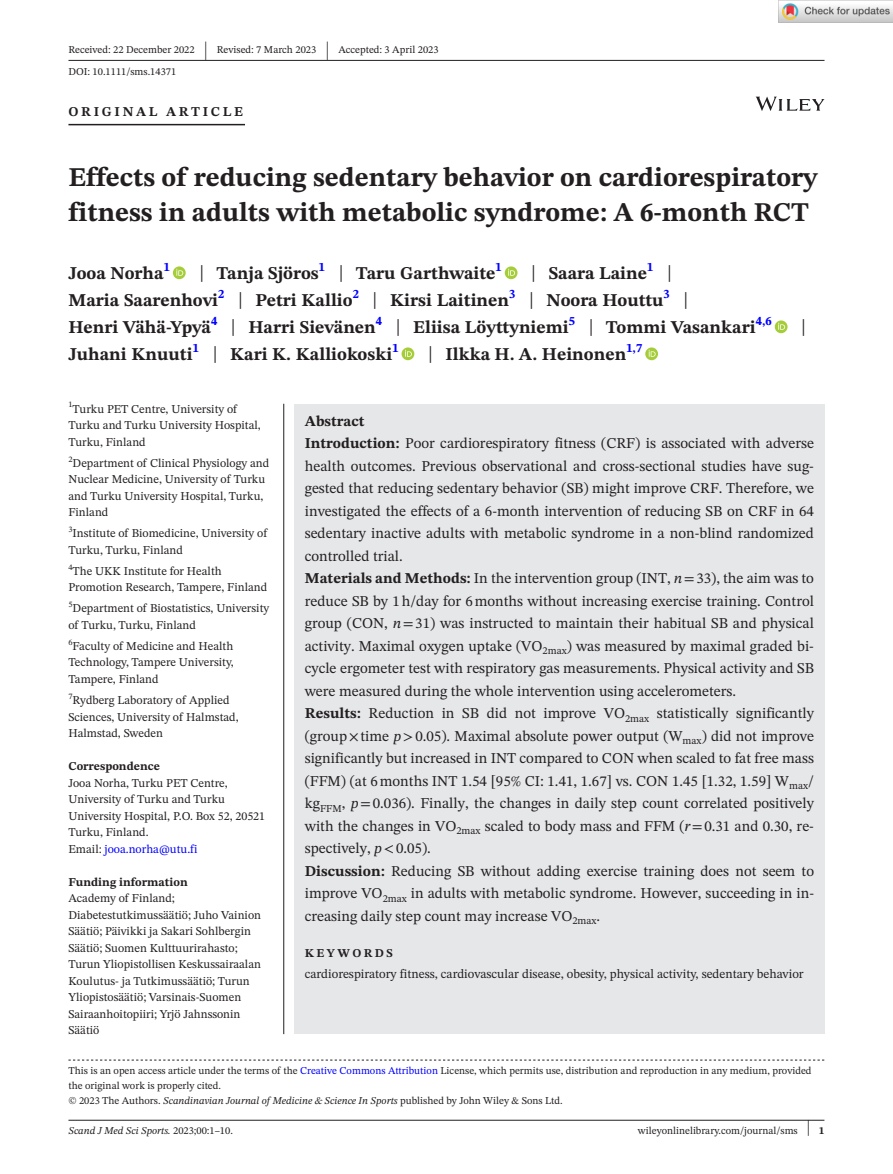
<style>
.page{position:relative;width:893px;height:1174px;background:#fff}
.page>*{position:absolute;margin:0;border:0;box-sizing:border-box;transform-origin:0 0}
.t1{font:700 27px/34.5px "STIX Two Text";color:#231f20}
.t2{font:25.65px "STIX Two Text";color:#231f20;scale:.49 1}
.t3{font:23.4px "STIX Two Text";color:#231f20;scale:.77 1}
.t4{font:700 18px/27px "STIX Two Text";color:#231f20}
.t5{font:15px/22.5px "STIX Two Text";color:#231f20}
.t6{font:700 13.5px "STIX Two Text";letter-spacing:.2em;color:#231f20}
.t7{font:12.75px "STIX Two Text";color:#231f20}
.t8{font:12px/16.5px "STIX Two Text";color:#231f20}
.t9{font:700 12px "STIX Two Text";color:#231f20}
.t10{font:700 12px "STIX Two Text";letter-spacing:.2em;color:#231f20}
.t11{font:10.5px/15px "STIX Two Text";color:#231f20}
.t12{font:italic 10.5px "STIX Two Text";color:#231f20}
.s1{font-weight:400;font-size:23.4px}
.s2{color:#00f}
.s3{font-weight:700}
.s4{font-style:italic}
.s5{font-family:"STIX"}
.s6{font-style:normal}
.s7{font-size:22.2px}
</style>
<div class="page">
<hr style="left:68px;top:1119px;width:756px;height:1px;background:#231f20">
<svg style="left:756px;top:97px;width:68px;height:14px"></svg>
<hr style="left:68px;top:60px;width:756px;height:1px;background:#231f20">
<hr style="left:68px;top:124px;width:177px;height:1px;background:#231f20">
<svg style="left:173px;top:266px;width:13px;height:13px"></svg>
<svg style="left:176px;top:269px;width:7px;height:7px"></svg>
<div style="left:505px;top:266px;width:12px;height:13px;background:#a5cd39;border-radius:50%"></div>
<svg style="left:508px;top:269px;width:7px;height:7px"></svg>
<div style="left:775px;top:320px;width:12px;height:13px;background:#a5cd39;border-radius:50%"></div>
<svg style="left:778px;top:323px;width:7px;height:7px"></svg>
<div style="left:402px;top:347px;width:12px;height:13px;background:#a5cd39;border-radius:50%"></div>
<svg style="left:405px;top:350px;width:7px;height:7px"></svg>
<svg style="left:645px;top:347px;width:13px;height:13px"></svg>
<svg style="left:649px;top:350px;width:7px;height:7px"></svg>
<svg style="left:68px;top:1059px;width:756px;height:1px"></svg>
<hr style="left:283px;top:404px;width:1px;height:630px;background:#231f20">
<div style="left:294px;top:404px;width:530px;height:584px;background:#e6e7e9"></div>
<div style="left:294px;top:987px;width:530px;height:47px;background:#e6e7e9"></div>
<img style="left:779px;top:0;width:114px;height:23px">
<p class="t11" style="left:68px;top:42px;width:128px">Received: 22 December 2022</p>
<h2 class="t2" style="left:204px;top:32px;width:8px">|</h2>
<p class="t11" style="left:217px;top:42px;width:101px">Revised: 7 March 2023</p>
<h2 class="t2" style="left:326px;top:32px;width:8px">|</h2>
<p class="t11" style="left:338px;top:42px;width:102px">Accepted: 3 April 2023</p>
<p class="t11" style="left:68px;top:64px;width:109px">DOI: 10.1111/sms.14371</p>
<p class="t6" style="left:68px;top:101px;width:176px">ORIGINAL ARTICLE</p>
<h1 class="t1" style="left:68px;top:161px;width:751px">Effects of reducing sedentary behavior on cardiorespiratory fitness in adults with metabolic syndrome: A 6-month RCT</h1>
<p class="t4" style="left:68px;top:260px;width:103px">Jooa Norha<sup>1</sup></p>
<p class="t4" style="left:199px;top:260px;width:304px"><span class="s1">|</span> Tanja Sjöros<sup>1</sup> <span class="s1">|</span> Taru Garthwaite<sup>1</sup></p>
<p class="t4" style="left:68px;top:260px;width:705px;text-indent:463px"><span class="s1">|</span> Saara Laine<sup>1</sup> <span class="s1">|<br></span>Maria Saarenhovi<sup>2</sup> <span class="s1">|</span> Petri Kallio<sup>2</sup> <span class="s1">|</span> Kirsi Laitinen<sup>3</sup> <span class="s1">|</span> Noora Houttu<sup>3</sup> <span class="s1">|<br></span>Henri Vähä-Ypyä<sup>4</sup> <span class="s1">|</span> Harri Sievänen<sup>4</sup> <span class="s1">|</span> Eliisa Löyttyniemi<sup>5</sup> <span class="s1">|</span> Tommi Vasankari<sup>4,6</sup></p>
<h3 class="t3" style="left:801px;top:311px;width:8px">|</h3>
<p class="t4" style="left:68px;top:341px;width:332px">Juhani Knuuti<sup>1</sup> <span class="s1">|</span> Kari K. Kalliokoski<sup>1</sup></p>
<p class="t4" style="left:428px;top:341px;width:216px"><span class="s1">|</span> Ilkka H. A. Heinonen<sup>1,7</sup></p>
<p class="t8" style="left:68px;top:400px;width:194px"><sup>1</sup>Turku PET Centre, University of<br>Turku and Turku University Hospital,<br>Turku, Finland</p>
<p class="t8" style="left:68px;top:454px;width:202px"><sup>2</sup>Department of Clinical Physiology and<br>Nuclear Medicine, University of Turku and Turku University Hospital, Turku,<br>Finland</p>
<p class="t8" style="left:68px;top:525px;width:200px"><sup>3</sup>Institute of Biomedicine, University of<br>Turku, Turku, Finland</p>
<p class="t8" style="left:68px;top:562px;width:200px"><sup>4</sup>The UKK Institute for Health<br>Promotion Research, Tampere, Finland</p>
<p class="t8" style="left:68px;top:600px;width:202px"><sup>5</sup>Department of Biostatistics, University of Turku, Turku, Finland</p>
<p class="t8" style="left:68px;top:637px;width:167px;text-align:justify"><sup>6</sup>Faculty of Medicine and Health Technology, Tampere University, Tampere, Finland</p>
<p class="t8" style="left:68px;top:691px;width:172px"><sup>7</sup>Rydberg Laboratory of Applied<br>Sciences, University of Halmstad,<br>Halmstad, Sweden</p>
<p class="t9" style="left:68px;top:757px;width:93px">Correspondence</p>
<p class="t8" style="left:68px;top:774px;width:198px">Jooa Norha, Turku PET Centre,<br>University of Turku and Turku<br>University Hospital, P.O. Box 52, 20521<br>Turku, Finland.<br>Email: <span class="s2">jooa.norha@utu.fi</span></p>
<p class="t9" style="left:68px;top:873px;width:121px">Funding information</p>
<p class="t8" style="left:68px;top:889px;width:194px">Academy of Finland;<br>Diabetestutkimussäätiö; Juho Vainion<br>Säätiö; Päivikki ja Sakari Sohlbergin<br>Säätiö; Suomen Kulttuurirahasto;<br>Turun Yliopistollisen Keskussairaalan<br>Koulutus- ja Tutkimussäätiö; Turun<br>Yliopistosäätiö; Varsinais-Suomen<br>Sairaanhoitopiiri; Yrjö Jahnssonin<br>Säätiö</p>
<p class="t5" style="left:305px;top:409px;width:511px"><span class="s3">Abstract<br>Introduction:</span> Poor cardiorespiratory fitness (CRF) is associated with adverse health outcomes. Previous observational and cross-sectional studies have sug&shy;gested that reducing sedentary behavior (SB) might improve CRF. Therefore, we investigated the effects of a 6-month intervention of reducing SB on CRF in 64 sedentary inactive adults with metabolic syndrome in a non-blind randomized controlled trial.<br><span class="s3">Materials and Methods:</span> In the intervention group (INT, <span class="s4">n</span><span class="s5">=</span>33), the aim was to reduce SB by 1h/day for 6months without increasing exercise training. Control group (CON, <span class="s4">n</span><span class="s5">=</span>31) was instructed to maintain their habitual SB and physical activity. Maximal oxygen uptake (VO<sub>2max</sub>) was measured by maximal graded bi&shy;cycle ergometer test with respiratory gas measurements. Physical activity and SB were measured during the whole intervention using accelerometers.<br><span class="s3">Results:</span> Reduction in SB did not improve VO<sub>2max</sub> statistically significantly (group<span class="s5">×</span>time <span class="s4">p</span><span class="s5">&gt;</span>0.05). Maximal absolute power output (W<sub>max</sub>) did not improve significantly but increased in INT compared to CON when scaled to fat free mass (FFM) (at 6months INT 1.54 [95% CI: 1.41, 1.67] vs. CON 1.45 [1.32, 1.59] W<sub>max</sub>/ kg<sub>FFM</sub>, <span class="s4">p</span><span class="s5">=</span>0.036). Finally, the changes in daily step count correlated positively with the changes in VO<sub>2max</sub> scaled to body mass and FFM (<span class="s4">r</span><span class="s5">=</span>0.31 and 0.30, re&shy;spectively, <span class="s4">p</span><span class="s5">&lt;</span>0.05).<br><span class="s3">Discussion:</span> Reducing SB without adding exercise training does not seem to improve VO<sub>2max</sub> in adults with metabolic syndrome. However, succeeding in in&shy;creasing daily step count may increase VO<sub>2max</sub>.</p>
<p class="t10" style="left:305px;top:944px;width:90px">KEYWORDS</p>
<p class="t7" style="left:305px;top:964px;width:501px">cardiorespiratory fitness, cardiovascular disease, obesity, physical activity, sedentary behavior</p>
<p class="t11" style="left:68px;top:1063px;width:745px">This is an open access article under the terms of the <span class="s2">Creative Commons Attribution</span> License, which permits use, distribution and reproduction in any medium, provided the original work is properly cited.<br>© 2023 The Authors. <span class="s4">Scandinavian Journal of Medicine &amp; Science In Sports</span> published by John Wiley &amp; Sons Ltd.</p>
<p class="t12" style="left:68px;top:1123px;width:166px">Scand J Med Sci Sports. <span class="s6">2023;00:1–10.</span></p>
<p class="t11" style="left:638px;top:1123px;width:188px">wileyonlinelibrary.com/journal/sms <span class="s7">|</span> <span class="s3">1</span></p>
</div>
